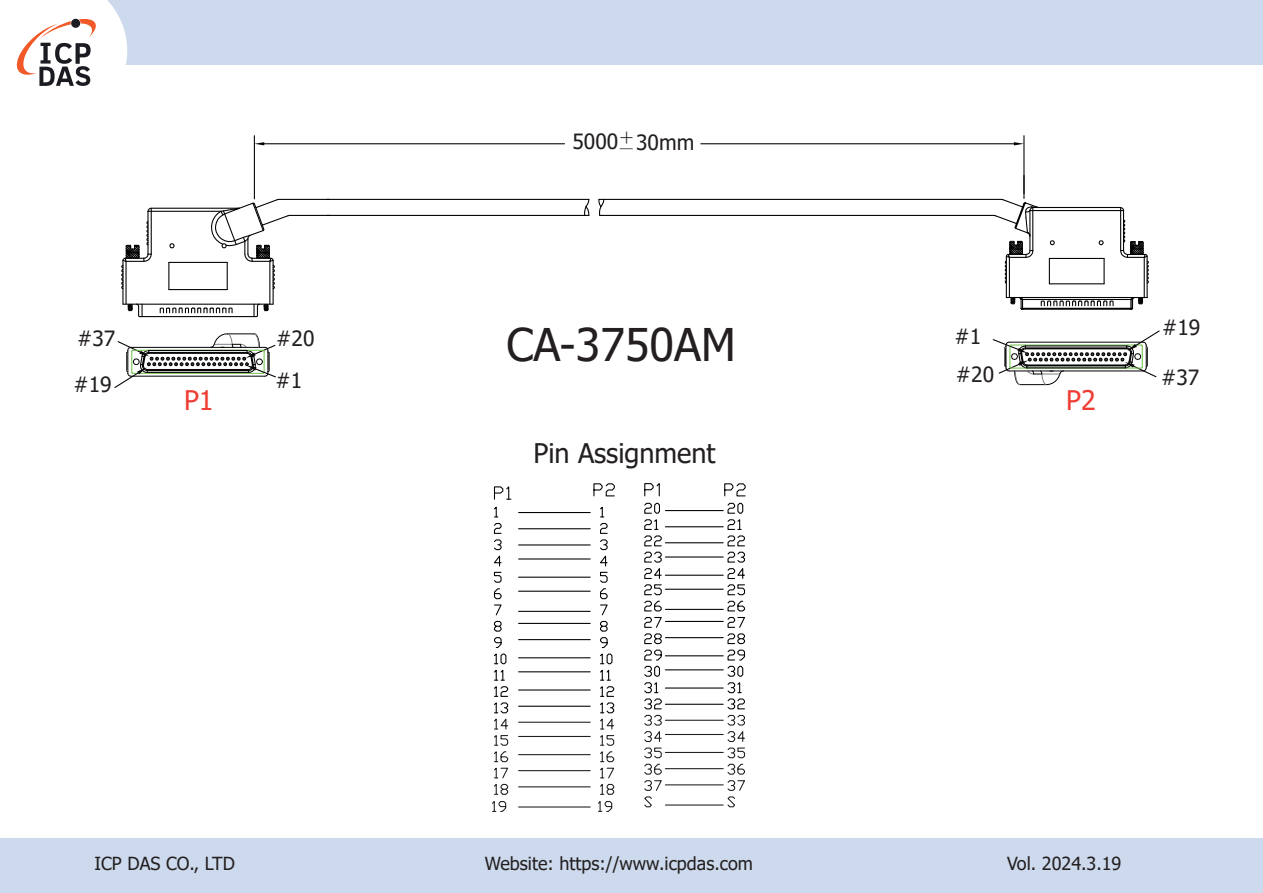
<style>
.page{position:relative;width:1263px;height:893px;background:#fff}
.page>*{position:absolute;margin:0;border:0;box-sizing:border-box;transform-origin:0 0}
.t1{font:45px "Tahoma";color:#231f20}
.t2{font:27px "Tahoma";color:#231f20}
.t3{font:27px "Tahoma";color:#ee3e35}
.t4{font:21px/42.5px "Tahoma";color:#231f20}
.t5{font:18px "Tahoma";color:#231f20}
</style>
<div class="page">
<div style="left:0;top:0;width:1263px;height:64px;background:#cddaed"></div>
<div style="left:0;top:838px;width:1263px;height:55px;background:#cddaed"></div>
<svg style="left:0;top:0;width:127px;height:86px"></svg>
<hr style="left:254px;top:136px;width:1px;height:63px;background:#030303">
<hr style="left:1023px;top:136px;width:1px;height:62px;background:#030303">
<hr style="left:264px;top:143px;width:300px;height:1px;background:#030303">
<hr style="left:701px;top:143px;width:313px;height:1px;background:#030303">
<svg style="left:254px;top:142px;width:10px;height:3px"></svg>
<svg style="left:1014px;top:142px;width:10px;height:3px"></svg>
<svg style="left:992px;top:330px;width:168px;height:56px"></svg>
<svg style="left:121px;top:175px;width:1028px;height:143px"></svg>
<svg style="left:114px;top:333px;width:162px;height:55px"></svg>
<hr style="left:519px;top:806px;width:71px;height:1px;background:#231f20">
<hr style="left:665px;top:768px;width:58px;height:1px;background:#231f20">
<hr style="left:665px;top:804px;width:58px;height:2px;background:#231f20">
<hr style="left:665px;top:784px;width:58px;height:1px;background:#231f20">
<hr style="left:519px;top:786px;width:71px;height:1px;background:#231f20">
<hr style="left:519px;top:770px;width:71px;height:1px;background:#231f20">
<hr style="left:665px;top:720px;width:58px;height:1px;background:#231f20">
<hr style="left:665px;top:734px;width:58px;height:1px;background:#231f20">
<hr style="left:665px;top:752px;width:58px;height:1px;background:#231f20">
<hr style="left:519px;top:754px;width:71px;height:1px;background:#231f20">
<hr style="left:519px;top:736px;width:71px;height:1px;background:#231f20">
<hr style="left:519px;top:722px;width:71px;height:1px;background:#231f20">
<hr style="left:665px;top:687px;width:58px;height:2px;background:#030303">
<hr style="left:665px;top:669px;width:58px;height:1px;background:#030303">
<hr style="left:665px;top:704px;width:58px;height:1px;background:#030303">
<hr style="left:519px;top:706px;width:71px;height:1px;background:#030303">
<hr style="left:519px;top:671px;width:71px;height:1px;background:#030303">
<hr style="left:519px;top:689px;width:71px;height:1px;background:#030303">
<hr style="left:665px;top:637px;width:58px;height:1px;background:#030303">
<hr style="left:665px;top:621px;width:58px;height:1px;background:#030303">
<hr style="left:665px;top:655px;width:58px;height:1px;background:#030303">
<hr style="left:519px;top:657px;width:71px;height:1px;background:#030303">
<hr style="left:519px;top:623px;width:71px;height:1px;background:#030303">
<hr style="left:519px;top:639px;width:71px;height:1px;background:#030303">
<hr style="left:665px;top:589px;width:58px;height:1px;background:#030303">
<hr style="left:665px;top:575px;width:58px;height:1px;background:#030303">
<hr style="left:665px;top:609px;width:58px;height:1px;background:#030303">
<hr style="left:519px;top:611px;width:71px;height:1px;background:#030303">
<hr style="left:519px;top:577px;width:71px;height:1px;background:#030303">
<hr style="left:519px;top:591px;width:71px;height:1px;background:#030303">
<hr style="left:665px;top:542px;width:58px;height:1px;background:#030303">
<hr style="left:665px;top:556px;width:58px;height:2px;background:#030303">
<hr style="left:519px;top:558px;width:71px;height:1px;background:#030303">
<hr style="left:519px;top:528px;width:71px;height:1px;background:#030303">
<hr style="left:519px;top:544px;width:71px;height:1px;background:#030303">
<svg style="left:492px;top:486px;width:19px;height:326px"></svg>
<hr style="left:665px;top:526px;width:58px;height:1px;background:#030303">
<hr style="left:665px;top:510px;width:58px;height:1px;background:#030303">
<svg style="left:598px;top:506px;width:17px;height:306px"></svg>
<hr style="left:519px;top:512px;width:71px;height:1px;background:#030303">
<svg style="left:593px;top:483px;width:22px;height:14px"></svg>
<svg style="left:644px;top:483px;width:18px;height:325px"></svg>
<svg style="left:724px;top:483px;width:22px;height:325px"></svg>
<p class="t4" style="left:73px;top:316px;width:43px;line-height:46px">#37 #19</p>
<h2 class="t3" style="left:184px;top:382px;width:31px">P1</h2>
<p class="t4" style="left:275px;top:318px;width:41px">#20 #1</p>
<p class="t4" style="left:572px;top:122px;width:62px">5000 <sup>+</sup></p>
<p class="t4" style="left:619px;top:122px;width:77px"><sub>一</sub>30mm</p>
<h1 class="t1" style="left:507px;top:314px;width:231px">CA-3750AM</h1>
<h2 class="t2" style="left:533px;top:435px;width:183px">Pin Assignment</h2>
<p class="t4" style="left:954px;top:319px;width:41px;line-height:37.2px">#1 #20</p>
<h2 class="t3" style="left:1066px;top:382px;width:31px">P2</h2>
<p class="t4" style="left:1162px;top:307px;width:40px">#19</p>
<p class="t4" style="left:1161px;top:357px;width:40px">#37</p>
<p class="t5" style="left:94px;top:852px;width:142px">ICP DAS CO., LTD</p>
<p class="t5" style="left:485px;top:852px;width:270px">Website: https://www.icpdas.com</p>
<p class="t5" style="left:1007px;top:852px;width:116px">Vol. 2024.3.19</p>
</div>
